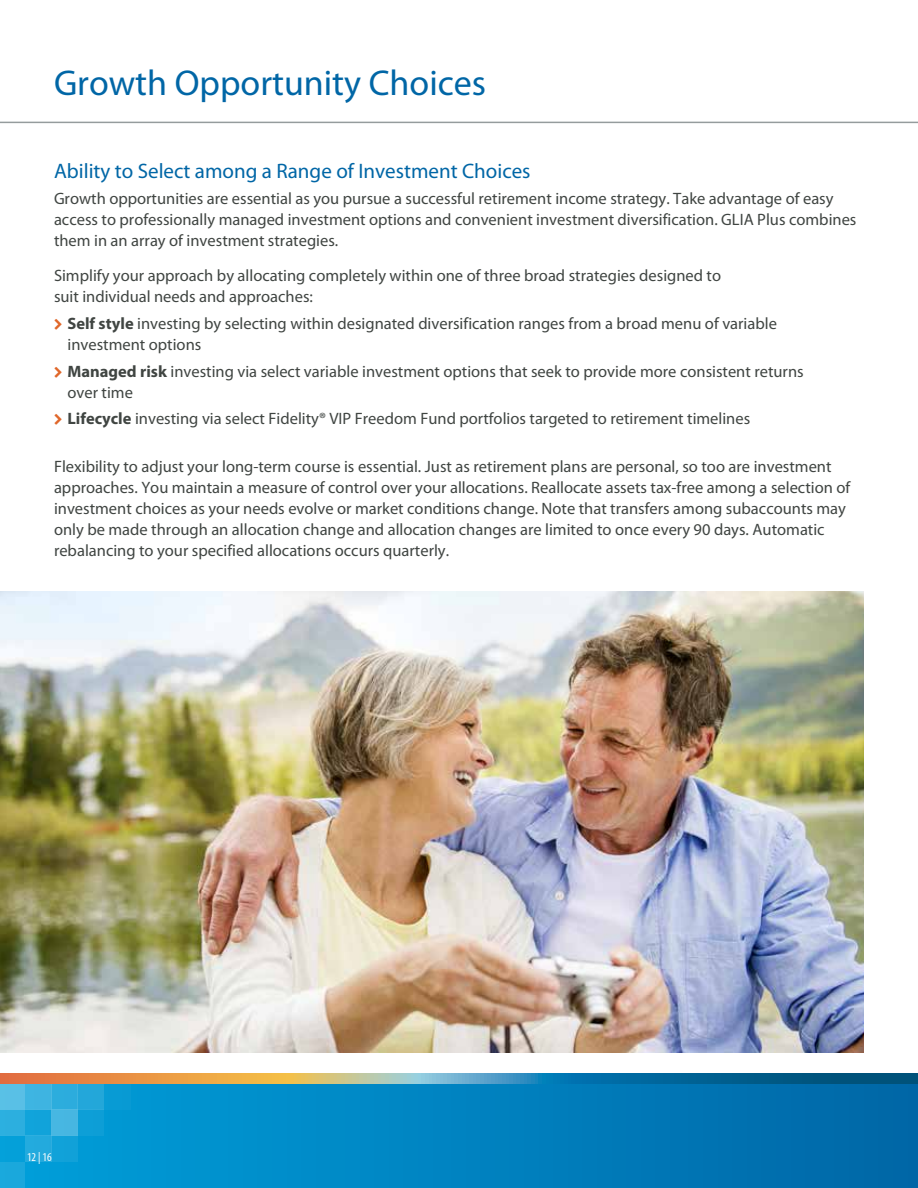
<style>
.page{position:relative;width:918px;height:1188px;background:#fff}
.page>*{position:absolute;margin:0;border:0;box-sizing:border-box;transform-origin:0 0}
.t1{font:36px "Myriad Pro";color:#0066a6}
.t2{font:21px "Myriad Pro";color:#0066a6}
.t3{font:16.5px/21px "Myriad Pro";color:#404542}
.t4{font:condensed 12px "Myriad Pro";color:#fff}
.s1{font-weight:700}
</style>
<div class="page">
<div style="left:0;top:1080px;width:918px;height:108px;background:linear-gradient(to right,#009fda,#0066a6)"></div>
<div style="left:0;top:1083px;width:25px;height:26px;background:#59c0e6"></div>
<div style="left:25px;top:1083px;width:27px;height:26px;background:#3eb4e1"></div>
<div style="left:52px;top:1083px;width:26px;height:26px;background:#2cacdd"></div>
<div style="left:78px;top:1083px;width:26px;height:26px;background:#23a7da"></div>
<div style="left:104px;top:1083px;width:26px;height:26px;background:#089bd4"></div>
<div style="left:0;top:1109px;width:25px;height:27px;background:#2cafdf"></div>
<div style="left:25px;top:1109px;width:27px;height:27px;background:#11a3da"></div>
<div style="left:52px;top:1109px;width:26px;height:27px;background:#47b6e1"></div>
<div style="left:78px;top:1109px;width:26px;height:27px;background:#0d9fd7"></div>
<div style="left:0;top:1136px;width:25px;height:26px;background:#04a0d9"></div>
<div style="left:25px;top:1136px;width:27px;height:26px;background:#23aadd"></div>
<div style="left:52px;top:1136px;width:26px;height:26px;background:#11a1d8"></div>
<div style="left:0;top:1162px;width:25px;height:26px;background:#1aa8dc"></div>
<svg style="left:0;top:1073px;width:918px;height:10px;background:#728881"></svg>
<hr style="left:0;top:122px;width:918px;height:1px;background:#959c9d">
<img style="left:0;top:591px;width:864px;height:461px">
<h1 class="t1" style="left:54px;top:63px;width:434px">Growth Opportunity Choices</h1>
<p class="t2" style="left:54px;top:159px;width:478px">Ability to Select among a Range of Investment Choices</p>
<p class="t3" style="left:54px;top:188px;width:804px">Growth opportunities are essential as you pursue a successful retirement income strategy. Take advantage of easy access to professionally managed investment options and convenient investment diversification. GLIA Plus combines them in an array of investment strategies.</p>
<p class="t3" style="left:54px;top:265px;width:669px">Simplify your approach by allocating completely within one of three broad strategies designed to suit individual needs and approaches:</p>
<p class="t3" style="left:68px;top:314px;width:711px"><span class="s1">Self style</span> investing by selecting within designated diversification ranges from a broad menu of variable investment options</p>
<p class="t3" style="left:68px;top:361px;width:738px"><span class="s1">Managed risk</span> investing via select variable investment options that seek to provide more consistent returns over time</p>
<p class="t3" style="left:68px;top:408px;width:684px"><span class="s1">Lifecycle</span> investing via select Fidelity® VIP Freedom Fund portfolios targeted to retirement timelines</p>
<p class="t3" style="left:54px;top:456px;width:798px">Flexibility to adjust your long-term course is essential. Just as retirement plans are personal, so too are investment approaches. You maintain a measure of control over your allocations. Reallocate assets tax-free among a selection of investment choices as your needs evolve or market conditions change. Note that transfers among subaccounts may only be made through an allocation change and allocation changes are limited to once every 90 days. Automatic rebalancing to your specified allocations occurs quarterly.</p>
<p class="t4" style="left:27px;top:1151px;width:26px">12 | 16</p>
</div>
